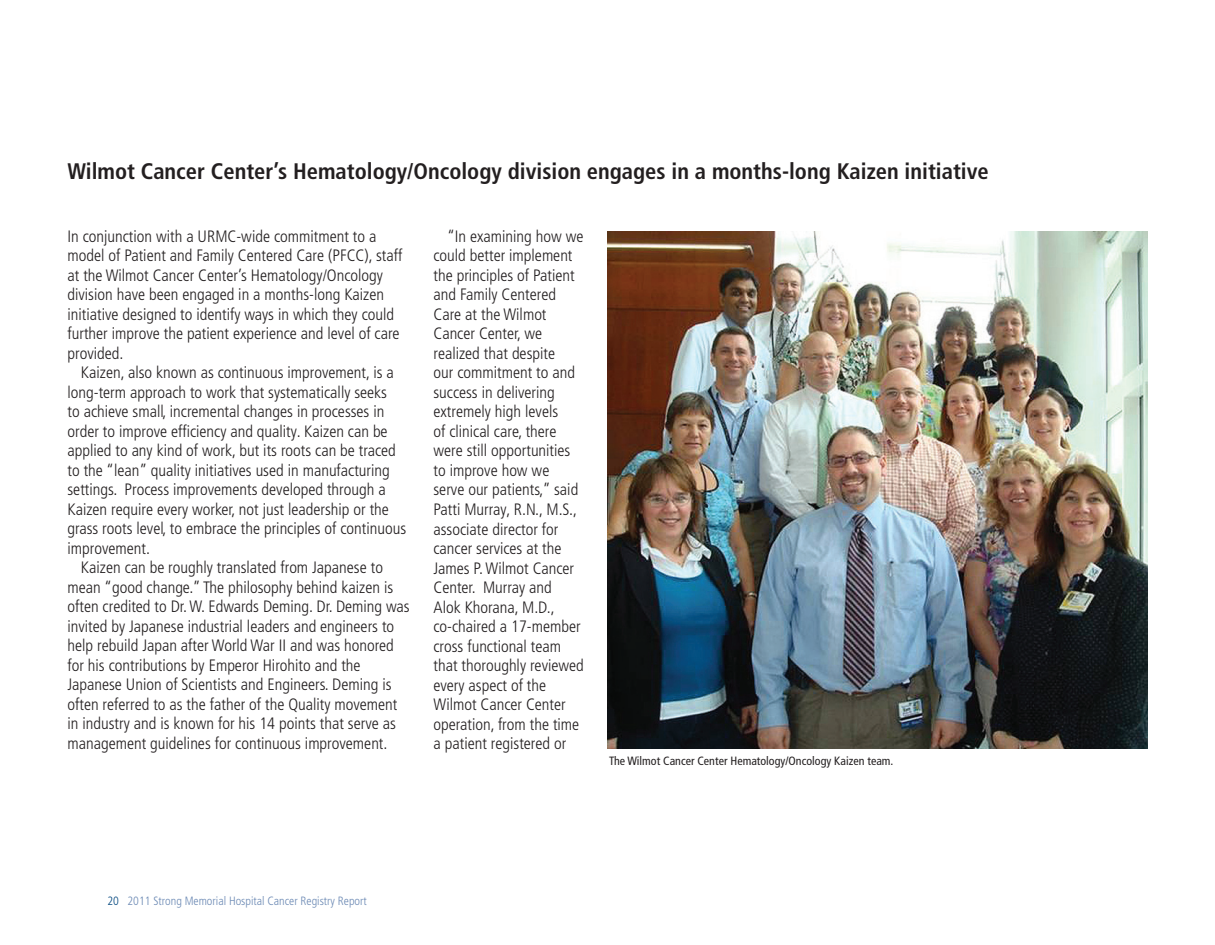
<style>
.page{position:relative;width:1215px;height:945px;background:#fff}
.page>*{position:absolute;margin:0;border:0;box-sizing:border-box;transform-origin:0 0}
.t1{font:700 condensed 22.5px "Frutiger LT Pro";color:#231f20}
.t2{font:300 condensed 16.5px/19.5px "Frutiger LT Pro";color:#231f20}
.t3{font:condensed 12px "Frutiger LT Pro";color:#231f20}
.t4{font:300 condensed 12px "Frutiger LT Pro";color:#6b89b4}
.s1{color:#00467e}
</style>
<div class="page">
<img style="left:608px;top:231px;width:540px;height:518px">
<h1 class="t1" style="left:68px;top:158px;width:923px">Wilmot Cancer Center’s Hematology/Oncology division engages in a months-long Kaizen initiative</h1>
<p class="t2" style="left:68px;top:227px;width:336px">In conjunction with a URMC-wide commitment to a model of Patient and Family Centered Care (PFCC), staff at the Wilmot Cancer Center’s Hematology/Oncology division have been engaged in a months-long Kaizen initiative designed to identify ways in which they could further improve the patient experience and level of care provided.</p>
<p class="t2" style="left:68px;top:363px;width:340px;text-indent:13px">Kaizen, also known as continuous improvement, is a long-term approach to work that systematically seeks<br>to achieve small, incremental changes in processes in order to improve efficiency and quality. Kaizen can be applied to any kind of work, but its roots can be traced to the “lean” quality initiatives used in manufacturing settings. Process improvements developed through a Kaizen require every worker, not just leadership or the grass roots level, to embrace the principles of continuous improvement.</p>
<p class="t2" style="left:68px;top:558px;width:344px;text-indent:13px">Kaizen can be roughly translated from Japanese to mean “good change.” The philosophy behind kaizen is often credited to Dr. W. Edwards Deming. Dr. Deming was invited by Japanese industrial leaders and engineers to help rebuild Japan after World War II and was honored for his contributions by Emperor Hirohito and the Japanese Union of Scientists and Engineers. Deming is often referred to as the father of the Quality movement in industry and is known for his 14 points that serve as management guidelines for continuous improvement.</p>
<p class="t2" style="left:434px;top:227px;width:152px;text-indent:13px">“In examining how we could better implement the principles of Patient and Family Centered<br>Care at the Wilmot<br>Cancer Center, we realized that despite<br>our commitment to and success in delivering extremely high levels<br>of clinical care, there were still opportunities to improve how we serve our patients,” said<br>Patti Murray, R.N., M.S., associate director for cancer services at the<br>James P. Wilmot Cancer<br>Center. Murray and<br>Alok Khorana, M.D., co-chaired a 17-member cross functional team that thoroughly reviewed every aspect of the<br>Wilmot Cancer Center operation, from the time a patient registered or</p>
<p class="t3" style="left:609px;top:754px;width:286px">The Wilmot Cancer Center Hematology/Oncology Kaizen team.</p>
<p class="t4" style="left:107px;top:893px;width:261px"><span class="s1">20</span> 2011 Strong Memorial Hospital Cancer Registry Report</p>
</div>
